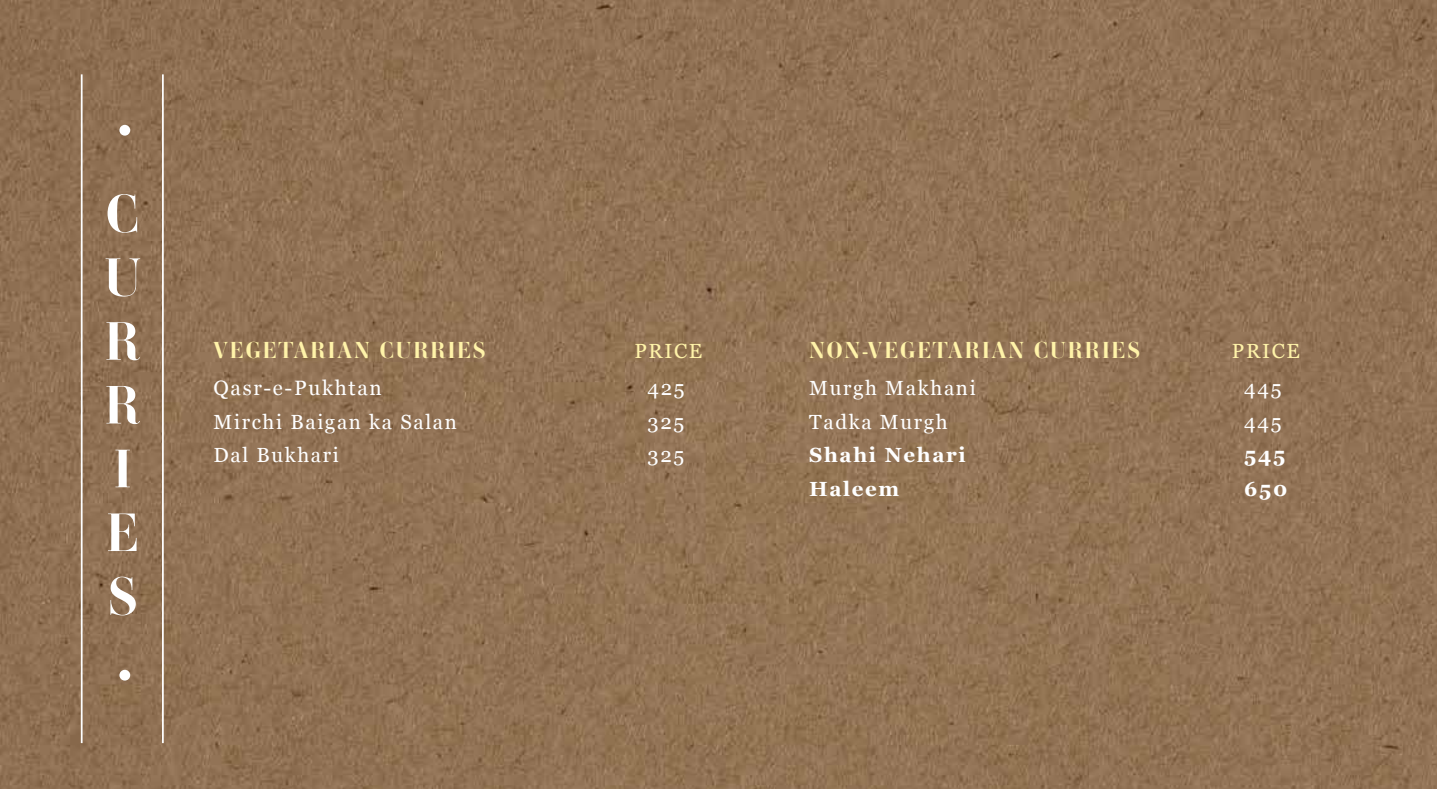
<style>
.page{position:relative;width:1437px;height:789px;background:#fff}
.page>*{position:absolute;margin:0;border:0;box-sizing:border-box;transform-origin:0 0}
.t1{font:700 53.2px/63.7px "Ambroise Std";color:#fff}
.t2{font:700 22.75px "Ambroise Std";letter-spacing:.08em;color:#fff3a9}
.t3{font:20.82px "Georgia";letter-spacing:.08em;color:#fff}
.t4{font:20.47px/33.6px "Georgia";letter-spacing:.08em;color:#fff}
.t5{font:700 20.47px/33.6px "Georgia";letter-spacing:.08em;color:#fff}
.t6{font:20.47px "Georgia";letter-spacing:.08em;color:#fff3a9}
</style>
<div class="page">
<img style="left:0;top:0;width:1437px;height:789px">
<hr style="left:162px;top:74px;width:2px;height:669px;background:#fff">
<hr style="left:81px;top:74px;width:2px;height:669px;background:#fff">
<div style="left:119px;top:669px;width:11px;height:11px;background:#fff;border-radius:50%"></div>
<div style="left:119px;top:125px;width:11px;height:11px;background:#fff;border-radius:50%"></div>
<h1 class="t1" style="left:104px;top:182px;width:38px">C<br>U<br>R<br>R<br>I<br>E<br>S</h1>
<p class="t2" style="left:213px;top:335px;width:274px">VEGETARIAN CURRIES</p>
<p class="t6" style="left:634px;top:336px;width:69px">PRICE</p>
<p class="t2" style="left:809px;top:335px;width:332px">NON-VEGETARIAN CURRIES</p>
<p class="t6" style="left:1232px;top:336px;width:69px">PRICE</p>
<p class="t3" style="left:213px;top:372px;width:170px">Qasr-e-Pukhtan</p>
<p class="t4" style="left:213px;top:404px;width:245px">Mirchi Baigan ka Salan<br>Dal Bukhari</p>
<p class="t4" style="left:647px;top:370px;width:39px;text-align:justify">425<br>325<br>325</p>
<p class="t4" style="left:809px;top:370px;width:168px">Murgh Makhani<br>Tadka Murgh</p>
<p class="t5" style="left:809px;top:437px;width:158px">Shahi Nehari<br>Haleem</p>
<p class="t4" style="left:1244px;top:370px;width:39px">445<br>445</p>
<p class="t5" style="left:1244px;top:437px;width:45px">545<br>650</p>
</div>
